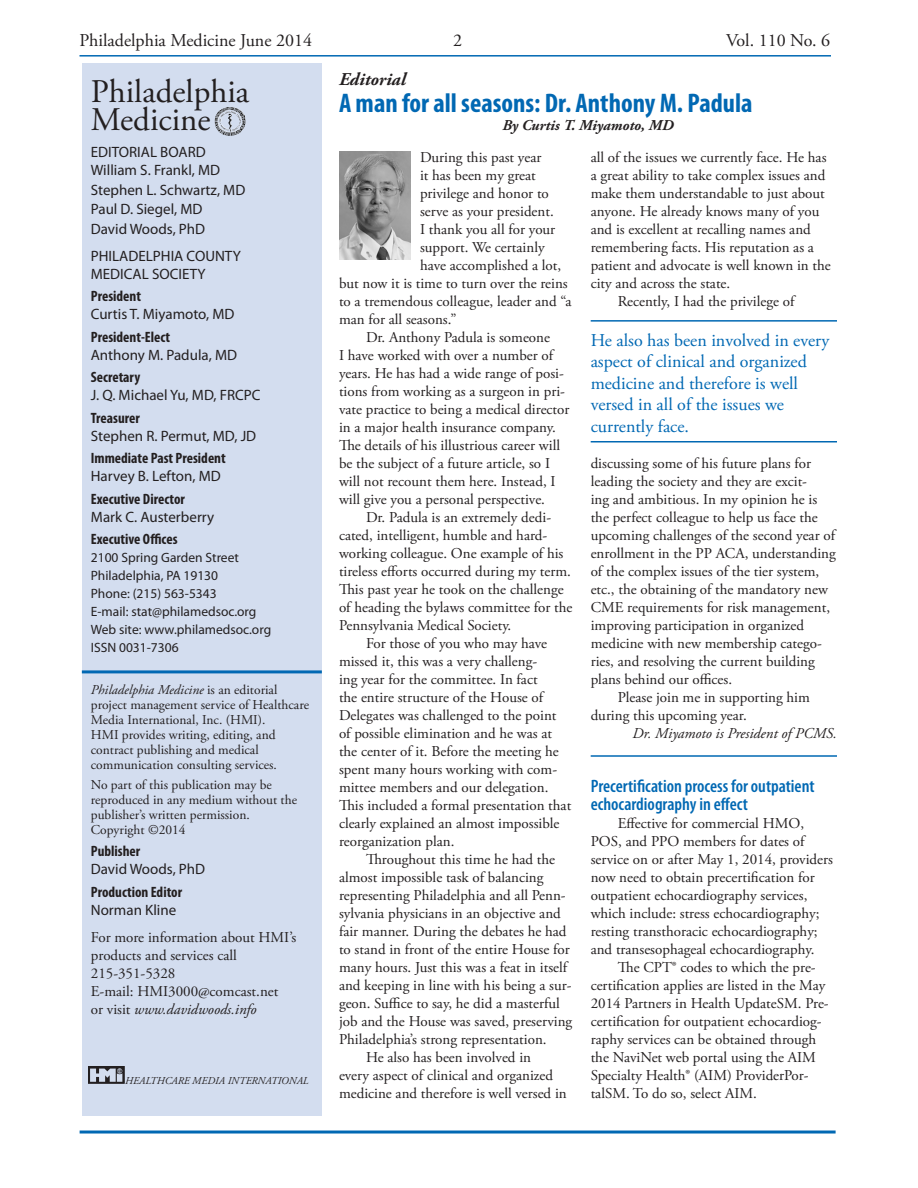
<style>
.page{position:relative;width:918px;height:1188px;background:#fff}
.page>*{position:absolute;margin:0;border:0;box-sizing:border-box;transform-origin:0 0}
.mast_body{font:33px/28.5px "Adobe Garamond Pro";color:#231f20}
.Headline{font:700 condensed 27px "Myriad Pro";color:#0168b3}
.pull_page_2{font:18px/21.6px "Adobe Garamond Pro";color:#0168b3}
.HL_12_pt_blue{font:600 condensed 18px/18px "Myriad Pro";color:#0168b3}
.t1{font:18px "Adobe Garamond Pro";color:#231f20}
.Eyebrow_no_rule{font:italic 700 18px "Adobe Garamond Pro";color:#231f20}
.body{font:15px/18px "Adobe Garamond Pro";color:#231f20}
.body_no_indent{font:15px "Adobe Garamond Pro";color:#231f20}
.Mast_head{font:15px/18px "Myriad Pro";color:#231f20}
.mast_body-2{font:15px/18px "Myriad Pro";color:#231f20}
.mast_body-3{font:15px/18px "Adobe Garamond Pro";color:#231f20}
.Mast_head-2{font:700 condensed 15px/18px "Myriad Pro";color:#231f20}
.Source{font:italic 15px "Adobe Garamond Pro";color:#231f20}
.By_Line{font:italic 700 15px "Adobe Garamond Pro";color:#231f20}
.mast_body-4{font:13.5px/15px "Adobe Garamond Pro";color:#231f20}
.mast_body-5{font:13.5px/18px "Myriad Pro";color:#231f20}
.t2{font:italic 10.5px "Adobe Garamond Pro";color:#231f20}
.s1{font-weight:700;font-stretch:condensed}
.s2{font-weight:400;font-stretch:normal}
.s3{font-style:italic}
</style>
<div class="page">
<hr style="left:80px;top:55px;width:751px;height:2px;background:#0168b3">
<div style="left:82px;top:63px;width:240px;height:1053px;background:#d3ddef"></div>
<hr style="left:82px;top:670px;width:240px;height:3px;background:#0168b3">
<img style="left:215px;top:107px;width:15px;height:13px">
<img style="left:88px;top:1066px;width:37px;height:18px">
<hr style="left:80px;top:1131px;width:756px;height:3px;background:#0168b3">
<img style="left:339px;top:151px;width:72px;height:108px">
<hr style="left:591px;top:320px;width:246px;height:2px;background:#0168b3">
<hr style="left:591px;top:441px;width:246px;height:1px;background:#0168b3">
<hr style="left:591px;top:755px;width:246px;height:2px;background:#0168b3">
<p class="t1" style="left:80px;top:30px;width:234px">Philadelphia Medicine June 2014</p>
<p class="t1" style="left:453px;top:30px;width:10px">2</p>
<p class="t1" style="left:726px;top:30px;width:106px">Vol. 110 No. 6</p>
<p class="mast_body" style="left:91px;top:78px;width:160px">Philadelphia<br>Medicine</p>
<p class="mast_body-2" style="left:91px;top:143px;width:116px">EDITORIAL BOARD</p>
<p class="mast_body-2" style="left:91px;top:161px;width:131px">William S. Frankl, MD</p>
<p class="mast_body-2" style="left:91px;top:181px;width:156px">Stephen L. Schwartz, MD</p>
<p class="mast_body-2" style="left:91px;top:200px;width:113px">Paul D. Siegel, MD</p>
<p class="mast_body-2" style="left:91px;top:220px;width:116px">David Woods, PhD</p>
<p class="mast_body-2" style="left:91px;top:247px;width:152px">PHILADELPHIA COUNTY<br>MEDICAL SOCIETY</p>
<p class="Mast_head" style="left:91px;top:287px;width:145px"><span class="s1">President<br></span>Curtis T. Miyamoto, MD</p>
<p class="Mast_head" style="left:91px;top:328px;width:148px"><span class="s1">President-Elect<br></span>Anthony M. Padula, MD</p>
<p class="Mast_head" style="left:91px;top:368px;width:171px"><span class="s1">Secretary<br></span>J. Q. Michael Yu, MD, FRCPC</p>
<p class="Mast_head" style="left:91px;top:409px;width:167px"><span class="s1">Treasurer<br></span>Stephen R. Permut, MD, JD</p>
<p class="Mast_head-2" style="left:91px;top:449px;width:136px">Immediate Past President<br><span class="s2">Harvey B. Lefton, MD</span></p>
<p class="Mast_head-2" style="left:91px;top:490px;width:96px">Executive Director</p>
<p class="mast_body-2" style="left:91px;top:508px;width:125px">Mark C. Austerberry</p>
<p class="Mast_head-2" style="left:91px;top:530px;width:88px">Executive Offices</p>
<p class="mast_body-5" style="left:91px;top:549px;width:150px">2100 Spring Garden Street</p>
<p class="mast_body-5" style="left:91px;top:567px;width:129px">Philadelphia, PA 19130<br>Phone: (215) 563-5343</p>
<p class="mast_body-5" style="left:91px;top:603px;width:167px">E-mail: stat@philamedsoc.org</p>
<p class="mast_body-5" style="left:91px;top:621px;width:182px">Web site: www.philamedsoc.org</p>
<p class="mast_body-5" style="left:91px;top:639px;width:89px">ISSN 0031-7306</p>
<p class="mast_body-4" style="left:91px;top:683px;width:220px"><span class="s3">Philadelphia Medicine</span> is an editorial project management service of Healthcare<br>Media International, Inc. (HMI).</p>
<p class="mast_body-4" style="left:91px;top:728px;width:188px">HMI provides writing, editing, and contract publishing and medical communication consulting services.</p>
<p class="mast_body-4" style="left:91px;top:778px;width:208px">No part of this publication may be reproduced in any medium without the publisher’s written permission.<br>Copyright ©2014</p>
<p class="Mast_head" style="left:91px;top:842px;width:116px"><span class="s1">Publisher<br></span>David Woods, PhD</p>
<p class="Mast_head-2" style="left:91px;top:883px;width:93px">Production Editor<br><span class="s2">Norman Kline</span></p>
<p class="mast_body-3" style="left:91px;top:929px;width:207px">For more information about HMI’s products and services call<br>215-351-5328<br>E-mail: HMI3000@comcast.net<br>or visit <span class="s3">www.davidwoods.info</span></p>
<p class="Eyebrow_no_rule" style="left:339px;top:69px;width:68px">Editorial</p>
<p class="Headline" style="left:339px;top:86px;width:415px">A man for all seasons: Dr. Anthony M. Padula</p>
<p class="By_Line" style="left:502px;top:117px;width:173px">By Curtis T. Miyamoto, MD</p>
<p class="body_no_indent" style="left:420px;top:148px;width:123px">During this past year</p>
<p class="body_no_indent" style="left:420px;top:166px;width:117px">it has been my great</p>
<p class="body_no_indent" style="left:420px;top:184px;width:130px">privilege and honor to</p>
<p class="body_no_indent" style="left:420px;top:202px;width:135px">serve as your president.</p>
<p class="body_no_indent" style="left:420px;top:220px;width:137px">I thank you all for your</p>
<p class="body_no_indent" style="left:420px;top:238px;width:126px">support. We certainly</p>
<p class="body_no_indent" style="left:420px;top:256px;width:143px">have accomplished a lot,</p>
<p class="body_no_indent" style="left:339px;top:274px;width:230px">but now it is time to turn over the reins</p>
<p class="body_no_indent" style="left:339px;top:292px;width:234px">to a tremendous colleague, leader and “a</p>
<p class="body_no_indent" style="left:339px;top:310px;width:119px">man for all seasons.”</p>
<p class="body" style="left:339px;top:329px;width:232px;text-indent:27px">Dr. Anthony Padula is someone<br>I have worked with over a number of years. He has had a wide range of posi&shy;tions from working as a surgeon in pri&shy;vate practice to being a medical director in a major health insurance company.<br>The details of his illustrious career will be the subject of a future article, so I will not recount them here. Instead, I will give you a personal perspective.</p>
<p class="body" style="left:339px;top:509px;width:235px;text-indent:27px">Dr. Padula is an extremely dedi&shy;cated, intelligent, humble and hard&shy;working colleague. One example of his tireless efforts occurred during my term.<br>This past year he took on the challenge of heading the bylaws committee for the Pennsylvania Medical Society.</p>
<p class="body" style="left:339px;top:635px;width:234px;text-indent:27px">For those of you who may have missed it, this was a very challeng-<br>ing year for the committee. In fact<br>the entire structure of the House of Delegates was challenged to the point of possible elimination and he was at the center of it. Before the meeting he spent many hours working with com&shy;mittee members and our delegation.<br>This included a formal presentation that clearly explained an almost impossible reorganization plan.</p>
<p class="body" style="left:339px;top:851px;width:235px;text-indent:27px">Throughout this time he had the almost impossible task of balancing representing Philadelphia and all Penn&shy;sylvania physicians in an objective and fair manner. During the debates he had to stand in front of the entire House for many hours. Just this was a feat in itself and keeping in line with his being a sur&shy;geon. Suffice to say, he did a masterful job and the House was saved, preserving Philadelphia’s strong representation.</p>
<p class="body" style="left:339px;top:1049px;width:229px;text-indent:27px">He also has been involved in<br>every aspect of clinical and organized medicine and therefore is well versed in</p>
<p class="body" style="left:591px;top:149px;width:242px">all of the issues we currently face. He has a great ability to take complex issues and make them understandable to just about anyone. He already knows many of you and is excellent at recalling names and remembering facts. His reputation as a patient and advocate is well known in the city and across the state.</p>
<p class="body" style="left:618px;top:293px;width:178px">Recently, I had the privilege of</p>
<p class="pull_page_2" style="left:591px;top:330px;width:240px">He also has been involved in every aspect of clinical and organized medicine and therefore is well versed in all of the issues we currently face.</p>
<p class="body" style="left:591px;top:455px;width:247px">discussing some of his future plans for leading the society and they are excit-<br>ing and ambitious. In my opinion he is the perfect colleague to help us face the upcoming challenges of the second year of enrollment in the PP ACA, understanding of the complex issues of the tier system, etc., the obtaining of the mandatory new CME requirements for risk management, improving participation in organized medicine with new membership catego&shy;ries, and resolving the current building plans behind our offices.</p>
<p class="body" style="left:591px;top:689px;width:221px;text-indent:27px">Please join me in supporting him during this upcoming year.</p>
<p class="Source" style="left:632px;top:724px;width:206px">Dr. Miyamoto is President of PCMS.</p>
<p class="HL_12_pt_blue" style="left:591px;top:777px;width:225px">Precertification process for outpatient echocardiography in effect</p>
<p class="body" style="left:591px;top:815px;width:244px;text-indent:27px">Effective for commercial HMO, POS, and PPO members for dates of service on or after May 1, 2014, providers now need to obtain precertification for outpatient echocardiography services, which include: stress echocardiography; resting transthoracic echocardiography; and transesophageal echocardiography.</p>
<p class="body" style="left:591px;top:959px;width:240px;text-indent:27px">The CPT® codes to which the pre&shy;certification applies are listed in the May 2014 Partners in Health UpdateSM. Pre&shy;certification for outpatient echocardiog&shy;raphy services can be obtained through the NaviNet web portal using the AIM Specialty Health® (AIM) ProviderPor&shy;talSM. To do so, select AIM.</p>
<p class="t2" style="left:125px;top:1075px;width:185px">HEALTHCARE MEDIA INTERNATIONAL</p>
</div>
